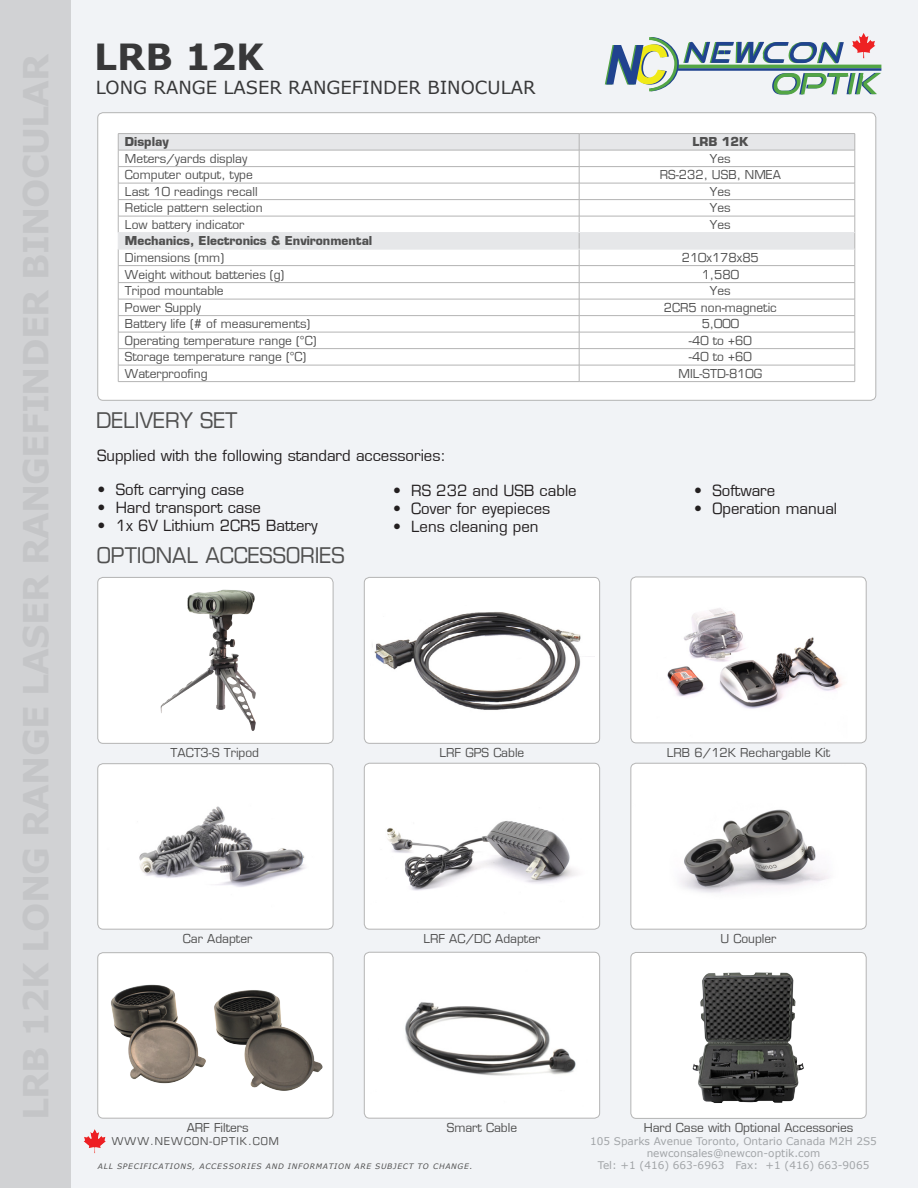
<style>
.page{position:relative;width:918px;height:1188px;background:#f1f3f6}
.page>*{position:absolute;margin:0;border:0;box-sizing:border-box;transform-origin:0 0}
.t1{font:700 36px "Verdana";color:#383839}
.t2{font:21px "Eurostile";color:#505050}
.t3{font:18px "Verdana";color:#383839}
.t4{font:15px "Eurostile";color:#231f20}
.t5{font:12px "Eurostile";color:#505050}
.t6{font:700 12px "Eurostile";color:#505050}
.t7{font:10.5px/12px "Verdana";color:#a2a5a8;text-align:center}
.t8{font:10.5px "Eurostile";letter-spacing:.1em;color:#505050}
.t9{font:italic 7.5px "Verdana";letter-spacing:.1em;color:#505050}
</style>
<div class="page">
<div style="left:0;top:0;width:71px;height:1188px;background:#d1d2d4"></div>
<svg style="left:84px;top:1131px;width:10px;height:12px"></svg>
<svg style="left:605px;top:33px;width:276px;height:61px"></svg>
<div style="left:631px;top:952px;width:235px;height:166px;background:#fff;border-radius:5px"></div>
<img style="left:692px;top:972px;width:112px;height:131px">
<div style="left:631px;top:952px;width:235px;height:167px;border:1px solid #b4b4b4;border-radius:5px"></div>
<div style="left:98px;top:113px;width:778px;height:287px;background:#fff;border-radius:5px"></div>
<svg style="left:119px;top:134px;width:736px;height:115px"></svg>
<hr style="left:118px;top:133px;width:461px;height:1px;background:#b4b4b4">
<hr style="left:579px;top:133px;width:276px;height:1px;background:#b4b4b4">
<hr style="left:118px;top:150px;width:461px;height:1px;background:#b4b4b4">
<hr style="left:579px;top:150px;width:276px;height:1px;background:#b4b4b4">
<hr style="left:118px;top:166px;width:461px;height:1px;background:#b4b4b4">
<hr style="left:579px;top:166px;width:276px;height:1px;background:#b4b4b4">
<hr style="left:118px;top:183px;width:461px;height:1px;background:#b4b4b4">
<hr style="left:579px;top:183px;width:276px;height:1px;background:#b4b4b4">
<hr style="left:118px;top:199px;width:461px;height:1px;background:#b4b4b4">
<hr style="left:579px;top:199px;width:276px;height:1px;background:#b4b4b4">
<hr style="left:118px;top:216px;width:461px;height:1px;background:#b4b4b4">
<hr style="left:579px;top:216px;width:276px;height:1px;background:#b4b4b4">
<hr style="left:118px;top:265px;width:461px;height:1px;background:#b4b4b4">
<hr style="left:579px;top:265px;width:276px;height:1px;background:#b4b4b4">
<hr style="left:118px;top:282px;width:461px;height:1px;background:#b4b4b4">
<hr style="left:579px;top:282px;width:276px;height:1px;background:#b4b4b4">
<hr style="left:118px;top:299px;width:461px;height:1px;background:#b4b4b4">
<hr style="left:579px;top:299px;width:276px;height:1px;background:#b4b4b4">
<hr style="left:118px;top:315px;width:461px;height:1px;background:#b4b4b4">
<hr style="left:579px;top:315px;width:276px;height:1px;background:#b4b4b4">
<hr style="left:118px;top:332px;width:461px;height:1px;background:#b4b4b4">
<hr style="left:579px;top:332px;width:276px;height:1px;background:#b4b4b4">
<hr style="left:118px;top:348px;width:461px;height:1px;background:#b4b4b4">
<hr style="left:579px;top:348px;width:276px;height:1px;background:#b4b4b4">
<hr style="left:118px;top:365px;width:461px;height:1px;background:#b4b4b4">
<hr style="left:579px;top:365px;width:276px;height:1px;background:#b4b4b4">
<svg style="left:579px;top:134px;width:1px;height:247px"></svg>
<svg style="left:855px;top:134px;width:1px;height:248px"></svg>
<hr style="left:118px;top:381px;width:461px;height:1px;background:#b4b4b4">
<hr style="left:579px;top:381px;width:276px;height:1px;background:#b4b4b4">
<hr style="left:118px;top:232px;width:461px;height:1px;background:#e6e7e9">
<svg style="left:118px;top:134px;width:1px;height:248px"></svg>
<hr style="left:579px;top:232px;width:276px;height:1px;background:#e6e7e9">
<hr style="left:118px;top:249px;width:461px;height:1px;background:#e6e7e9">
<hr style="left:579px;top:249px;width:276px;height:1px;background:#e6e7e9">
<div style="left:98px;top:577px;width:235px;height:166px;background:#fff;border-radius:5px"></div>
<div style="left:98px;top:577px;width:235px;height:167px;border:1px solid #b4b4b4;border-radius:5px"></div>
<div style="left:631px;top:577px;width:235px;height:166px;background:#fff;border-radius:5px"></div>
<img style="left:667px;top:608px;width:176px;height:101px">
<div style="left:631px;top:577px;width:235px;height:166px;border:1px solid #b4b4b4;border-radius:5px"></div>
<div style="left:364px;top:577px;width:236px;height:166px;background:#fff;border-radius:5px"></div>
<div style="left:364px;top:577px;width:236px;height:167px;border:1px solid #b4b4b4;border-radius:5px"></div>
<img style="left:160px;top:589px;width:96px;height:142px">
<img style="left:364px;top:763px;width:236px;height:166px">
<div style="left:364px;top:763px;width:236px;height:166px;border:1px solid #b4b4b4;border-radius:5px"></div>
<div style="left:98px;top:764px;width:235px;height:165px;background:#fff;border-radius:5px"></div>
<div style="left:98px;top:764px;width:235px;height:165px;border:1px solid #b4b4b4;border-radius:5px"></div>
<img style="left:139px;top:806px;width:166px;height:81px">
<img style="left:372px;top:612px;width:222px;height:98px">
<div style="left:631px;top:763px;width:235px;height:166px;background:#fff;border-radius:5px"></div>
<img style="left:631px;top:763px;width:235px;height:130px">
<div style="left:631px;top:763px;width:235px;height:166px;border:1px solid #b4b4b4;border-radius:5px"></div>
<div style="left:364px;top:952px;width:236px;height:166px;background:#fff"></div>
<div style="left:364px;top:952px;width:236px;height:166px;border:1px solid #b4b4b4;border-radius:5px"></div>
<div style="left:98px;top:953px;width:235px;height:165px;background:#fff;border-radius:5px"></div>
<div style="left:98px;top:952px;width:235px;height:166px;border:1px solid #b4b4b4;border-radius:5px"></div>
<img style="left:111px;top:984px;width:212px;height:107px">
<img style="left:378px;top:970px;width:208px;height:120px">
<h1 class="t1" style="left:94px;top:31px;width:171px">LRB 12K</h1>
<h3 class="t3" style="left:96px;top:76px;width:441px">LONG RANGE LASER RANGEFINDER BINOCULAR</h3>
<p class="t6" style="left:125px;top:134px;width:45px">Display</p>
<p class="t6" style="left:693px;top:134px;width:57px">LRB 12K</p>
<p class="t5" style="left:125px;top:151px;width:124px">Meters/yards display</p>
<p class="t5" style="left:710px;top:151px;width:22px">Yes</p>
<p class="t5" style="left:125px;top:168px;width:129px">Computer output, type</p>
<p class="t5" style="left:660px;top:168px;width:123px">RS-232, USB, NMEA</p>
<p class="t5" style="left:125px;top:184px;width:134px">Last 10 readings recall</p>
<p class="t5" style="left:710px;top:184px;width:22px">Yes</p>
<p class="t5" style="left:125px;top:201px;width:139px">Reticle pattern selection</p>
<p class="t5" style="left:710px;top:201px;width:22px">Yes</p>
<p class="t5" style="left:125px;top:217px;width:121px">Low battery indicator</p>
<p class="t5" style="left:710px;top:217px;width:22px">Yes</p>
<p class="t6" style="left:125px;top:233px;width:249px">Mechanics, Electronics &amp; Environmental</p>
<p class="t5" style="left:125px;top:250px;width:101px">Dimensions (mm)</p>
<p class="t5" style="left:682px;top:250px;width:79px">210x178x85</p>
<p class="t5" style="left:125px;top:267px;width:161px">Weight without batteries (g)</p>
<p class="t5" style="left:702px;top:267px;width:39px">1,580</p>
<p class="t5" style="left:125px;top:284px;width:100px">Tripod mountable</p>
<p class="t5" style="left:710px;top:284px;width:22px">Yes</p>
<p class="t5" style="left:125px;top:300px;width:77px">Power Supply</p>
<p class="t5" style="left:664px;top:300px;width:114px">2CR5 non-magnetic</p>
<p class="t5" style="left:125px;top:317px;width:187px">Battery life (# of measurements)</p>
<p class="t5" style="left:702px;top:317px;width:39px">5,000</p>
<p class="t5" style="left:125px;top:333px;width:193px">Operating temperature range (°C)</p>
<p class="t5" style="left:689px;top:333px;width:64px">-40 to +60</p>
<p class="t5" style="left:125px;top:350px;width:183px">Storage temperature range (°C)</p>
<p class="t5" style="left:689px;top:350px;width:64px">-40 to +60</p>
<p class="t5" style="left:125px;top:366px;width:84px">Waterproofing</p>
<p class="t5" style="left:678px;top:366px;width:85px">MIL-STD-810G</p>
<p class="t2" style="left:96px;top:407px;width:143px">DELIVERY SET</p>
<p class="t4" style="left:97px;top:447px;width:350px">Supplied with the following standard accessories:</p>
<p class="t4" style="left:98px;top:481px;width:148px">• Soft carrying case</p>
<p class="t4" style="left:98px;top:499px;width:165px">• Hard transport case</p>
<p class="t4" style="left:98px;top:517px;width:222px">• 1x 6V Lithium 2CR5 Battery</p>
<p class="t2" style="left:97px;top:542px;width:249px">OPTIONAL ACCESSORIES</p>
<p class="t4" style="left:393px;top:482px;width:185px">• RS 232 and USB cable</p>
<p class="t4" style="left:393px;top:500px;width:159px">• Cover for eyepieces</p>
<p class="t4" style="left:393px;top:518px;width:147px">• Lens cleaning pen</p>
<p class="t4" style="left:694px;top:482px;width:83px">• Software</p>
<p class="t4" style="left:694px;top:500px;width:144px">• Operation manual</p>
<p class="t5" style="left:171px;top:745px;width:90px">TACT3-S Tripod</p>
<p class="t5" style="left:440px;top:745px;width:86px">LRF GPS Cable</p>
<p class="t5" style="left:667px;top:745px;width:165px">LRB 6/12K Rechargable Kit</p>
<p class="t5" style="left:183px;top:931px;width:71px">Car Adapter</p>
<p class="t5" style="left:423px;top:931px;width:118px">LRF AC/DC Adapter</p>
<p class="t5" style="left:720px;top:932px;width:58px">U Coupler</p>
<p class="t5" style="left:187px;top:1120px;width:64px">ARF Filters</p>
<p class="t5" style="left:447px;top:1120px;width:72px">Smart Cable</p>
<p class="t5" style="left:644px;top:1121px;width:211px">Hard Case with Optional Accessories</p>
<p class="t8" style="left:112px;top:1135px;width:169px">WWW.NEWCON-OPTIK.COM</p>
<p class="t7" style="left:590px;top:1135px;width:288px">105 Sparks Avenue Toronto, Ontario Canada M2H 2S5 newconsales@newcon-optik.com<br>Tel: +1 (416) 663-6963 Fax: +1 (416) 663-9065</p>
<p class="t9" style="left:98px;top:1161px;width:376px">ALL SPECIFICATIONS, ACCESSORIES AND INFORMATION ARE SUBJECT TO CHANGE.</p>
</div>
